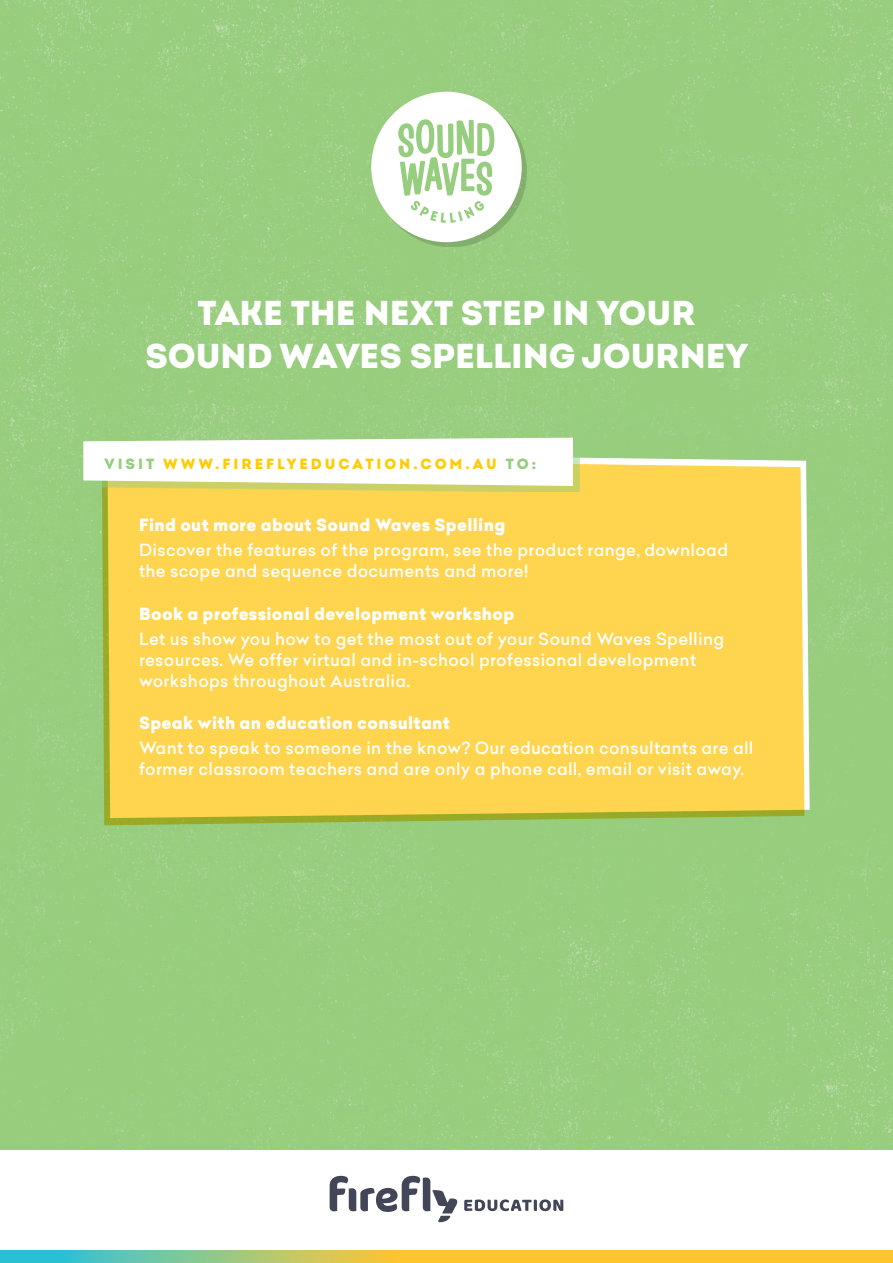
<style>
.page{position:relative;width:893px;height:1263px;background:#fff}
.page>*{position:absolute;margin:0;border:0;box-sizing:border-box;transform-origin:0 0}
.t1{font:34.5px/43.5px "Intro Demo Black CAPS";color:#fff;text-align:center}
.t2{font:500 16.5px/21px "Celias";letter-spacing:.02em;color:#fff}
.t3{font:900 16.5px "Celias";letter-spacing:.02em;color:#fff}
.t4{font:14.7px "Intro Demo Black CAPS";letter-spacing:.2em;color:#ffcb05}
.t5{font:14.7px "Intro Demo Black CAPS";letter-spacing:.2em;color:#96cd7e}
.s1{color:#ffcb05}
.s2{color:#96cd7e}
</style>
<div class="page">
<div style="left:0;top:0;width:893px;height:1150px;background:#98cd7e"></div>
<div style="left:102px;top:458px;width:702px;height:367px;background:#ffd44f"></div>
<div style="left:89px;top:443px;width:490px;height:49px;background:#96cd7e;opacity:.5"></div>
<svg style="left:83px;top:438px;width:490px;height:48px"></svg>
<div style="left:376px;top:96px;width:151px;height:151px;background:#000;opacity:.15"></div>
<div style="left:371px;top:92px;width:151px;height:150px;background:#fff;border-radius:50%"></div>
<svg style="left:398px;top:119px;width:96px;height:104px"></svg>
<svg style="left:0;top:1251px;width:893px;height:12px;background:#cac459"></svg>
<svg style="left:464px;top:1199px;width:99px;height:12px"></svg>
<svg style="left:330px;top:1176px;width:128px;height:46px"></svg>
<h1 class="t1" style="left:145px;top:291px;width:604px">TAKE THE NEXT STEP IN YOUR<br>SOUND WAVES SPELLING JOURNEY</h1>
<p class="t5" style="left:105px;top:454px;width:77px">VISIT <span class="s1">WWW</span></p>
<p class="t4" style="left:215px;top:454px;width:322px">.FIREFLYEDUCATION.COM.AU <span class="s2">TO:</span></p>
<p class="t3" style="left:139px;top:513px;width:368px">Find out more about Sound Waves Spelling</p>
<p class="t2" style="left:139px;top:540px;width:591px">Discover the features of the program, see the product range, download the scope and sequence documents and more!</p>
<p class="t3" style="left:139px;top:602px;width:377px">Book a professional development workshop</p>
<p class="t2" style="left:139px;top:628px;width:587px">Let us show you how to get the most out of your Sound Waves Spelling resources. We offer virtual and in-school professional development workshops throughout Australia.</p>
<p class="t3" style="left:139px;top:711px;width:313px">Speak with an education consultant</p>
<p class="t2" style="left:139px;top:738px;width:616px">Want to speak to someone in the know? Our education consultants are all former classroom teachers and are only a phone call, email or visit away.</p>
</div>
